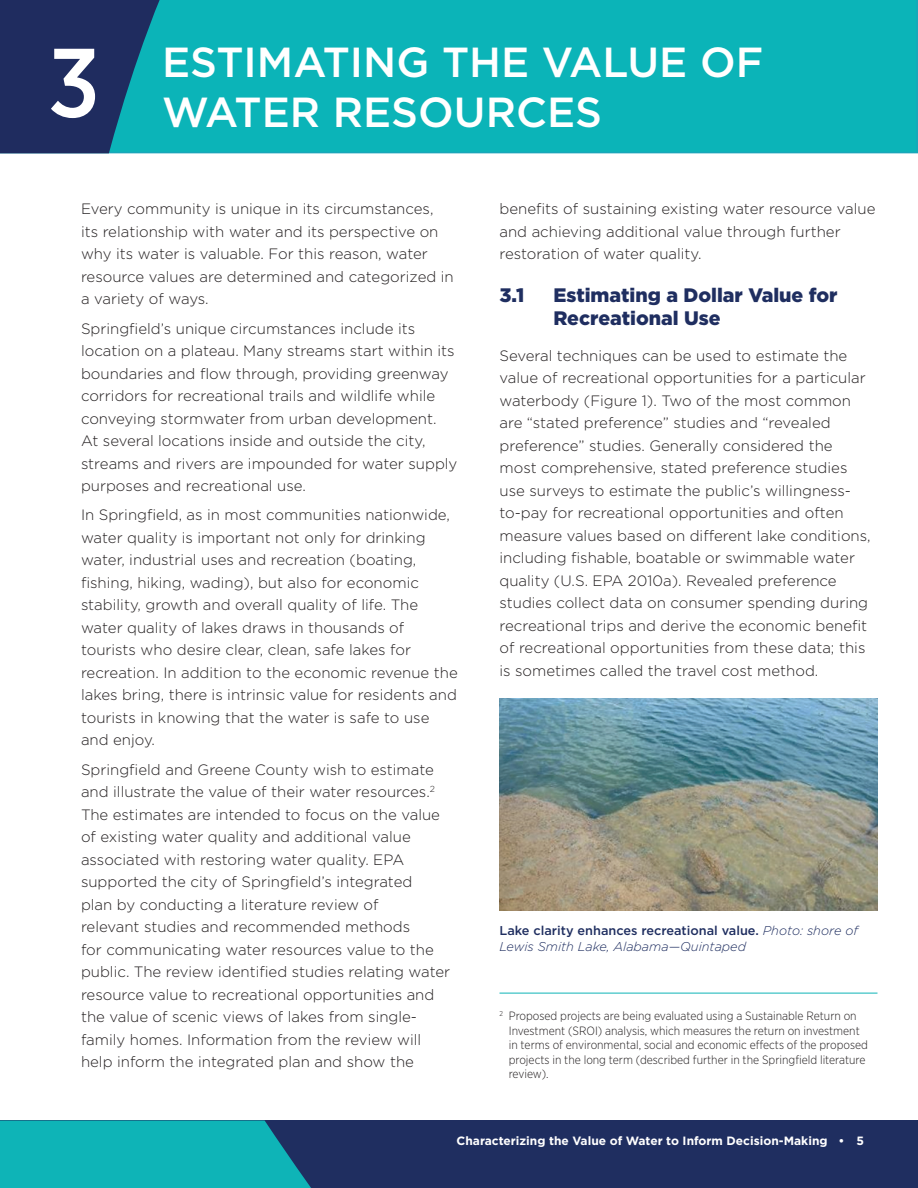
<style>
.page{position:relative;width:918px;height:1188px;background:#fff}
.page>*{position:absolute;margin:0;border:0;box-sizing:border-box;transform-origin:0 0}
.Heading_1-_Chapter_1{font:500 97.5px "Gotham Narrow";color:#fff}
.Chapter_title{font:500 42px "Gotham";color:#fff}
.Heading_2{font:900 19.5px/22.5px "Gotham";color:#1f2e60}
.Body_1{font:300 15px/22.5px "Gotham";color:#231f20}
.t1{font:italic 300 12.75px/15.3px "Gotham";color:#1f2e60}
.footnotes{font:300 12px/14.4px "Gotham Narrow";color:#231f20}
.t2{font:700 12px "Gotham";color:#fff}
.s1{font-weight:500;font-style:normal}
</style>
<div class="page">
<div style="left:165px;top:0;width:753px;height:153px;background:#0bb4b8"></div>
<svg style="left:0;top:0;width:165px;height:153px;background:#1b456f"></svg>
<img style="left:500px;top:698px;width:378px;height:212px">
<hr style="left:500px;top:993px;width:378px;height:1px;background:#0eb4b7">
<div style="left:0;top:1120px;width:918px;height:68px;background:#1f2e60"></div>
<svg style="left:0;top:1120px;width:311px;height:68px;background:#0fa8af"></svg>
<p class="Heading_1-_Chapter_1" style="left:48px;top:21px;width:53px">3</p>
<p class="Chapter_title" style="left:162px;top:34px;width:603px">ESTIMATING THE VALUE OF</p>
<p class="Chapter_title" style="left:162px;top:85px;width:442px">WATER RESOURCES</p>
<p class="Body_1" style="left:81px;top:198px;width:374px">Every community is unique in its circumstances, its relationship with water and its perspective on why its water is valuable. For this reason, water resource values are determined and categorized in a variety of ways.</p>
<p class="Body_1" style="left:81px;top:317px;width:378px">Springfield’s unique circumstances include its location on a plateau. Many streams start within its boundaries and flow through, providing greenway corridors for recreational trails and wildlife while conveying stormwater from urban development.<br>At several locations inside and outside the city, streams and rivers are impounded for water supply purposes and recreational use.</p>
<p class="Body_1" style="left:81px;top:504px;width:378px">In Springfield, as in most communities nationwide, water quality is important not only for drinking water, industrial uses and recreation (boating, fishing, hiking, wading), but also for economic stability, growth and overall quality of life. The water quality of lakes draws in thousands of tourists who desire clear, clean, safe lakes for recreation. In addition to the economic revenue the lakes bring, there is intrinsic value for residents and tourists in knowing that the water is safe to use and enjoy.</p>
<p class="Body_1" style="left:81px;top:758px;width:371px">Springfield and Greene County wish to estimate and illustrate the value of their water resources.<sup>2<br></sup>The estimates are intended to focus on the value of existing water quality and additional value associated with restoring water quality. EPA supported the city of Springfield’s integrated<br>plan by conducting a literature review of<br>relevant studies and recommended methods<br>for communicating water resources value to the public. The review identified studies relating water resource value to recreational opportunities and the value of scenic views of lakes from single&shy;family homes. Information from the review will help inform the integrated plan and show the</p>
<p class="Body_1" style="left:500px;top:198px;width:378px">benefits of sustaining existing water resource value and achieving additional value through further restoration of water quality.</p>
<p class="Heading_2" style="left:500px;top:284px;width:26px">3.1</p>
<p class="Heading_2" style="left:553px;top:284px;width:286px">Estimating a Dollar Value for<br>Recreational Use</p>
<p class="Body_1" style="left:500px;top:344px;width:373px">Several techniques can be used to estimate the value of recreational opportunities for a particular waterbody (Figure 1). Two of the most common are “stated preference” studies and “revealed preference” studies. Generally considered the most comprehensive, stated preference studies use surveys to estimate the public’s willingness&shy;to-pay for recreational opportunities and often measure values based on different lake conditions, including fishable, boatable or swimmable water quality (U.S. EPA 2010a). Revealed preference studies collect data on consumer spending during recreational trips and derive the economic benefit of recreational opportunities from these data; this is sometimes called the travel cost method.</p>
<p class="t1" style="left:500px;top:923px;width:360px"><span class="s1">Lake clarity enhances recreational value.</span> Photo: shore of<br>Lewis Smith Lake, Alabama—Quintaped</p>
<p class="footnotes" style="left:509px;top:1009px;width:361px;text-indent:-9px"><sup>2</sup> Proposed projects are being evaluated using a Sustainable Return on Investment (SROI) analysis, which measures the return on investment in terms of environmental, social and economic effects of the proposed projects in the long term (described further in the Springfield literature review).</p>
<p class="t2" style="left:457px;top:1133px;width:409px">Characterizing the Value of Water to Inform Decision-Making • 5</p>
</div>
